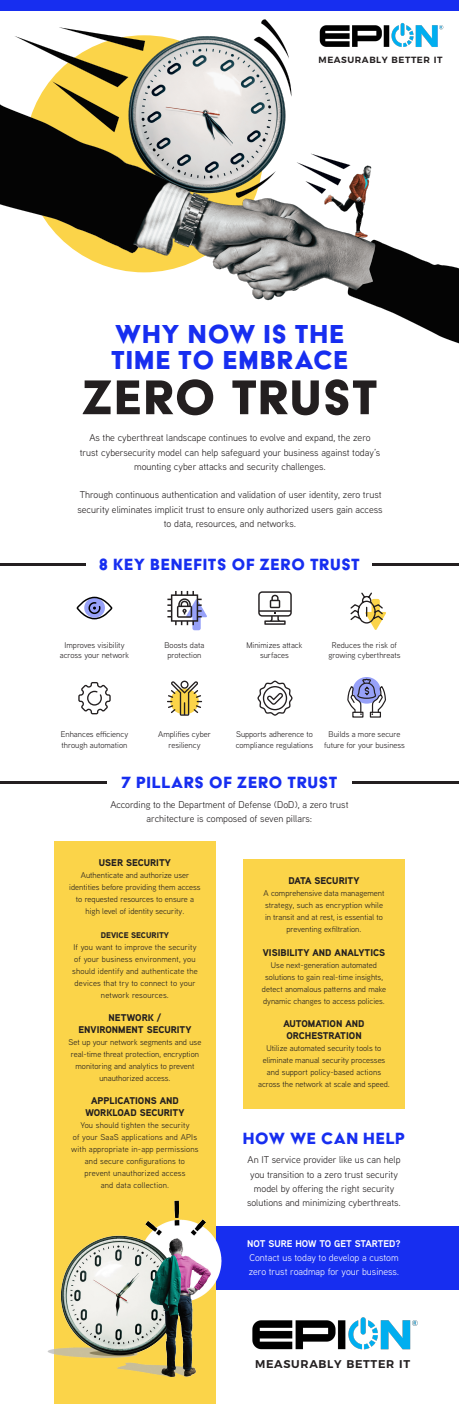
<style>
.page{position:relative;width:459px;height:1404px;background:#fff}
.page>*{position:absolute;margin:0;border:0;box-sizing:border-box;transform-origin:0 0}
.t1{font:56.25px "Acier BAT Text Solid";letter-spacing:.015em;color:#231f20}
.t2{font:30px "Acier BAT Text Solid";letter-spacing:.03em;color:#172ef0}
.t3{font:18.75px "Acier BAT Text Solid";letter-spacing:.03em;color:#172ef0}
.t4{font:600 11.25px "Montserrat";letter-spacing:.06em;color:#231f20}
.t5{font:9.75px/14.2px "Aaux Next";color:#231f20;text-align:center}
.t6{font:900 9.75px "Aaux Next";color:#231f20}
.t7{font:9.75px/14.2px "Aaux Next";color:#fff}
.t8{font:700 9.75px "Aaux Next";color:#fff}
.t9{font:600 9px "Montserrat";letter-spacing:.06em;color:#231f20}
.t10{font:8.25px/12px "Aaux Next";color:#231f20;text-align:center}
.t11{font:8.25px/12px "Aaux Next";letter-spacing:.02em;color:#231f20;text-align:center}
.t12{font:900 8.25px "Aaux Next";color:#231f20}
</style>
<div class="page">
<img style="left:0;top:19px;width:459px;height:324px">
<div style="left:54px;top:842px;width:162px;height:562px;background:#fbd449"></div>
<div style="left:0;top:0;width:459px;height:10px;background:#172ef0"></div>
<div style="left:216px;top:1226px;width:243px;height:64px;background:#172ef0"></div>
<hr style="left:0;top:563px;width:459px;height:3px;background:#231f20">
<div style="left:243px;top:859px;width:162px;height:250px;background:#fbd449"></div>
<div style="left:87px;top:554px;width:285px;height:21px;background:#fff"></div>
<hr style="left:0;top:781px;width:459px;height:3px;background:#231f20">
<div style="left:107px;top:772px;width:245px;height:21px;background:#fff"></div>
<img style="left:47px;top:1200px;width:175px;height:177px">
<svg style="left:76px;top:596px;width:37px;height:24px"></svg>
<svg style="left:167px;top:591px;width:40px;height:39px"></svg>
<svg style="left:167px;top:681px;width:35px;height:35px"></svg>
<svg style="left:257px;top:681px;width:36px;height:35px"></svg>
<div style="left:370px;top:712px;width:11px;height:6px;border:1px solid #231f20"></div>
<svg style="left:347px;top:677px;width:39px;height:38px"></svg>
<svg style="left:258px;top:591px;width:34px;height:34px"></svg>
<svg style="left:78px;top:682px;width:33px;height:33px"></svg>
<svg style="left:350px;top:592px;width:36px;height:38px"></svg>
<img style="left:252px;top:1317px;width:166px;height:33px">
<img style="left:319px;top:22px;width:125px;height:26px">
<p class="t9" style="left:319px;top:52px;width:125px">MEASURABLY BETTER IT</p>
<p class="t2" style="left:115px;top:318px;width:230px">WHY NOW IS THE</p>
<p class="t2" style="left:111px;top:344px;width:238px">TIME TO EMBRACE</p>
<p class="t1" style="left:82px;top:368px;width:298px">ZERO TRUST</p>
<p class="t5" style="left:80px;top:431px;width:302px">As the cyberthreat landscape continues to evolve and expand, the zero trust cybersecurity model can help safeguard your business against today’s mounting cyber attacks and security challenges.</p>
<p class="t5" style="left:77px;top:488px;width:307px">Through continuous authentication and validation of user identity, zero trust security eliminates implicit trust to ensure only authorized users gain access to data, resources, and networks.</p>
<p class="t3" style="left:99px;top:554px;width:262px">8 KEY BENEFITS OF ZERO TRUST</p>
<p class="t10" style="left:60px;top:639px;width:71px;line-height:10.5px">Improves visibility across your network</p>
<p class="t10" style="left:165px;top:639px;width:41px">Boosts data</p>
<p class="t10" style="left:168px;top:649px;width:35px">protection</p>
<p class="t10" style="left:247px;top:639px;width:57px;line-height:10.5px">Minimizes attack surfaces</p>
<p class="t10" style="left:329px;top:639px;width:73px;line-height:10.5px">Reduces the risk of growing cyberthreats</p>
<p class="t10" style="left:61px;top:729px;width:69px;line-height:10.5px;text-align:left">Enhances efficiency through automation</p>
<p class="t10" style="left:158px;top:729px;width:54px;line-height:10.5px">Amplifies cyber resiliency</p>
<p class="t10" style="left:236px;top:729px;width:79px;line-height:10.5px;text-align:left">Supports adherence to compliance regulations</p>
<p class="t10" style="left:324px;top:729px;width:82px;line-height:10.5px">Builds a more secure future for your business</p>
<p class="t3" style="left:122px;top:772px;width:217px">7 PILLARS OF ZERO TRUST</p>
<p class="t5" style="left:110px;top:797px;width:240px">According to the Department of Defense (DoD), a zero trust</p>
<p class="t5" style="left:147px;top:811px;width:167px">architecture is composed of seven pillars:</p>
<p class="t6" style="left:99px;top:856px;width:74px">USER SECURITY</p>
<p class="t10" style="left:69px;top:869px;width:133px">Authenticate and authorize user identities before providing them access to requested resources to ensure a high level of identity security.</p>
<p class="t12" style="left:101px;top:929px;width:70px">DEVICE SECURITY</p>
<p class="t11" style="left:72px;top:941px;width:127px">If you want to improve the security of your business environment, you should identify and authenticate the devices that try to connect to your network resources.</p>
<p class="t6" style="left:109px;top:1011px;width:54px">NETWORK /</p>
<p class="t6" style="left:78px;top:1022px;width:115px">ENVIRONMENT SECURITY</p>
<p class="t10" style="left:69px;top:1035px;width:134px">Set up your network segments and use real-time threat protection, encryption monitoring and analytics to prevent unauthorized access.</p>
<p class="t6" style="left:91px;top:1093px;width:89px">APPLICATIONS AND</p>
<p class="t6" style="left:85px;top:1105px;width:101px">WORKLOAD SECURITY</p>
<p class="t11" style="left:71px;top:1119px;width:129px">You should tighten the security<br>of your SaaS applications and APIs with appropriate in-app permissions and secure configurations to prevent unauthorized access<br>and data collection.</p>
<p class="t6" style="left:289px;top:874px;width:73px">DATA SECURITY</p>
<p class="t10" style="left:264px;top:887px;width:122px">A comprehensive data management strategy, such as encryption while in transit and at rest, is essential to preventing exfiltration.</p>
<p class="t6" style="left:263px;top:946px;width:124px">VISIBILITY AND ANALYTICS</p>
<p class="t10" style="left:262px;top:959px;width:126px">Use next-generation automated solutions to gain real-time insights, detect anomalous patterns and make dynamic changes to access policies.</p>
<p class="t6" style="left:284px;top:1017px;width:83px">AUTOMATION AND</p>
<p class="t6" style="left:286px;top:1029px;width:77px">ORCHESTRATION</p>
<p class="t10" style="left:258px;top:1042px;width:133px">Utilize automated security tools to eliminate manual security processes and support policy-based actions across the network at scale and speed.</p>
<p class="t3" style="left:243px;top:1128px;width:164px">HOW WE CAN HELP</p>
<p class="t5" style="left:247px;top:1152px;width:156px">An IT service provider like us can help you transition to a zero trust security model by offering the right security solutions and minimizing cyberthreats.</p>
<p class="t8" style="left:247px;top:1237px;width:155px">NOT SURE HOW TO GET STARTED?</p>
<p class="t7" style="left:249px;top:1250px;width:152px">Contact us today to develop a custom zero trust roadmap for your business.</p>
<p class="t4" style="left:255px;top:1355px;width:156px">MEASURABLY BETTER IT</p>
</div>
